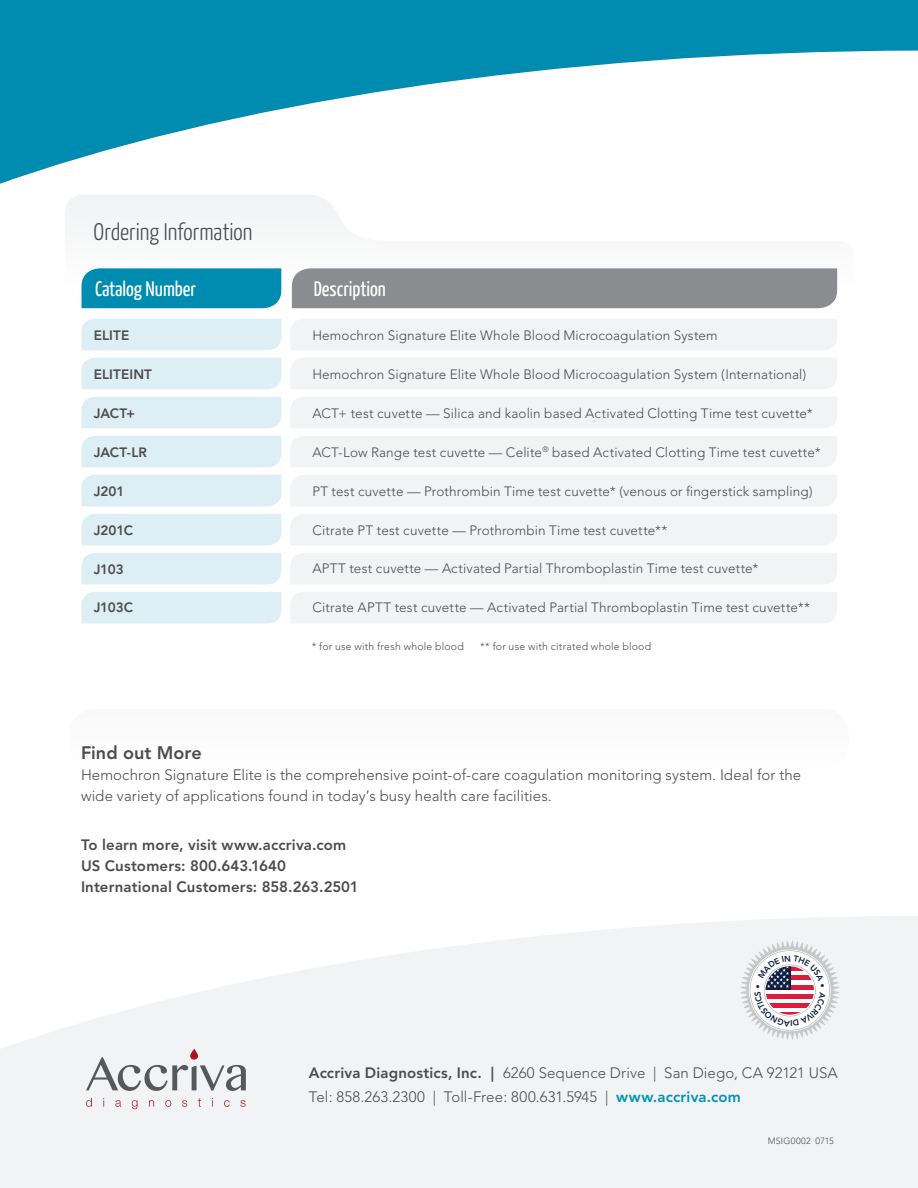
<style>
.page{position:relative;width:918px;height:1188px;background:#fff}
.page>*{position:absolute;margin:0;border:0;box-sizing:border-box;transform-origin:0 0}
.sub_heads{font:300 24px "Yanone Kaffeesatz";color:#4b4c4d}
.t1{font:21px "Yanone Kaffeesatz";color:#fff}
.t2{font:800 18px "Avenir LT Std";color:#4b4c4d}
.t3{font:300 15px/21px "Avenir";letter-spacing:.005em;color:#4b4c4d}
.t4{font:800 15px "Avenir LT Std";letter-spacing:.01em;color:#4b4c4d}
.t5{font:300 13.5px "Avenir";letter-spacing:.01em;color:#4b4c4d}
.t6{font:800 13.5px "Avenir LT Std";color:#4b4c4d}
.t7{font:300 10.5px "Avenir";letter-spacing:.025em;color:#4b4c4d}
.t8{font:300 9px "Avenir";letter-spacing:.02em;color:#4b4c4d}
.s1{font-family:"Avenir LT Std";font-weight:800}
.s2{font-family:"Avenir LT Std";font-weight:800;color:#0092b7}
</style>
<div class="page">
<svg style="left:0;top:916px;width:918px;height:272px;fill:#f2f3f4"></svg>
<svg style="left:0;top:0;width:918px;height:184px"></svg>
<svg style="left:86px;top:1057px;width:160px;height:34px"></svg>
<svg style="left:190px;top:1049px;width:8px;height:11px"></svg>
<svg style="left:86px;top:1098px;width:6px;height:9px"></svg>
<svg style="left:115px;top:1100px;width:6px;height:7px"></svg>
<svg style="left:132px;top:1100px;width:5px;height:9px"></svg>
<svg style="left:149px;top:1100px;width:5px;height:7px"></svg>
<svg style="left:165px;top:1100px;width:6px;height:7px"></svg>
<svg style="left:182px;top:1100px;width:5px;height:7px"></svg>
<svg style="left:198px;top:1098px;width:3px;height:9px"></svg>
<svg style="left:224px;top:1100px;width:6px;height:7px"></svg>
<svg style="left:240px;top:1100px;width:6px;height:7px"></svg>
<div style="left:69px;top:709px;width:780px;height:61px;background:#fbfcfc;border-radius:27px"></div>
<div style="left:82px;top:592px;width:199px;height:31px;background:#ddeef5"></div>
<div style="left:291px;top:592px;width:546px;height:31px;background:#f2f3f4"></div>
<div style="left:82px;top:553px;width:199px;height:31px;background:#ddeef5"></div>
<div style="left:291px;top:553px;width:546px;height:31px;background:#f2f3f4"></div>
<div style="left:82px;top:514px;width:199px;height:31px;background:#ddeef5"></div>
<div style="left:291px;top:514px;width:546px;height:31px;background:#f2f3f4"></div>
<div style="left:291px;top:475px;width:546px;height:31px;background:#f2f3f4"></div>
<div style="left:82px;top:475px;width:199px;height:31px;background:#ddeef5"></div>
<div style="left:82px;top:436px;width:199px;height:31px;background:#ddeef5"></div>
<div style="left:291px;top:436px;width:546px;height:31px;background:#f2f3f4"></div>
<svg style="left:65px;top:195px;width:773px;height:90px"></svg>
<div style="left:82px;top:268px;width:199px;height:40px;background:#008bb0"></div>
<div style="left:82px;top:397px;width:199px;height:31px;background:#ddeef5"></div>
<div style="left:291px;top:397px;width:546px;height:31px;background:#f2f3f4"></div>
<div style="left:82px;top:358px;width:199px;height:31px;background:#ddeef5"></div>
<div style="left:291px;top:358px;width:546px;height:31px;background:#f2f3f4"></div>
<div style="left:292px;top:268px;width:545px;height:40px;background:#8a8c8f"></div>
<div style="left:291px;top:319px;width:546px;height:31px;background:#f2f3f4"></div>
<div style="left:82px;top:319px;width:199px;height:31px;background:#ddeef5"></div>
<svg style="left:739px;top:940px;width:102px;height:100px"></svg>
<p class="sub_heads" style="left:94px;top:217px;width:160px">Ordering Information</p>
<p class="t1" style="left:95px;top:276px;width:102px">Catalog Number</p>
<p class="t1" style="left:314px;top:276px;width:74px">Description</p>
<p class="t6" style="left:94px;top:328px;width:37px">ELITE</p>
<p class="t5" style="left:312px;top:328px;width:407px">Hemochron Signature Elite Whole Blood Microcoagulation System</p>
<p class="t6" style="left:94px;top:366px;width:60px">ELITEINT</p>
<p class="t5" style="left:312px;top:366px;width:495px">Hemochron Signature Elite Whole Blood Microcoagulation System (International)</p>
<p class="t6" style="left:94px;top:405px;width:43px">JACT+</p>
<p class="t5" style="left:312px;top:405px;width:502px">ACT+ test cuvette — Silica and kaolin based Activated Clotting Time test cuvette*</p>
<p class="t6" style="left:94px;top:444px;width:55px">JACT-LR</p>
<p class="t5" style="left:312px;top:444px;width:510px">ACT-Low Range test cuvette — Celite<sup>®</sup> based Activated Clotting Time test cuvette*</p>
<p class="t6" style="left:94px;top:483px;width:32px">J201</p>
<p class="t5" style="left:312px;top:483px;width:502px">PT test cuvette — Prothrombin Time test cuvette* (venous or fingerstick sampling)</p>
<p class="t6" style="left:94px;top:522px;width:41px">J201C</p>
<p class="t5" style="left:312px;top:522px;width:357px">Citrate PT test cuvette — Prothrombin Time test cuvette**</p>
<p class="t6" style="left:94px;top:561px;width:31px">J103</p>
<p class="t5" style="left:312px;top:561px;width:448px">APTT test cuvette — Activated Partial Thromboplastin Time test cuvette*</p>
<p class="t6" style="left:94px;top:600px;width:41px">J103C</p>
<p class="t5" style="left:312px;top:600px;width:499px">Citrate APTT test cuvette — Activated Partial Thromboplastin Time test cuvette**</p>
<p class="t7" style="left:312px;top:640px;width:154px">* for use with fresh whole blood</p>
<p class="t7" style="left:480px;top:640px;width:172px">** for use with citrated whole blood</p>
<p class="t2" style="left:81px;top:742px;width:122px">Find out More</p>
<p class="t3" style="left:81px;top:764px;width:722px">Hemochron Signature Elite is the comprehensive point-of-care coagulation monitoring system. Ideal for the wide variety of applications found in today’s busy health care facilities.</p>
<p class="t4" style="left:81px;top:835px;width:267px">To learn more, visit www.accriva.com</p>
<p class="t4" style="left:81px;top:856px;width:207px">US Customers: 800.643.1640</p>
<p class="t4" style="left:81px;top:877px;width:279px">International Customers: 858.263.2501</p>
<p class="t3" style="left:309px;top:1063px;width:530px"><span class="s1">Accriva Diagnostics, Inc. |</span> 6260 Sequence Drive | San Diego, CA 92121 USA</p>
<p class="t3" style="left:309px;top:1087px;width:433px">Tel: 858.263.2300 | Toll-Free: 800.631.5945 | <span class="s2">www.accriva.com</span></p>
<p class="t8" style="left:768px;top:1135px;width:68px">MSIG0002 0715</p>
</div>
